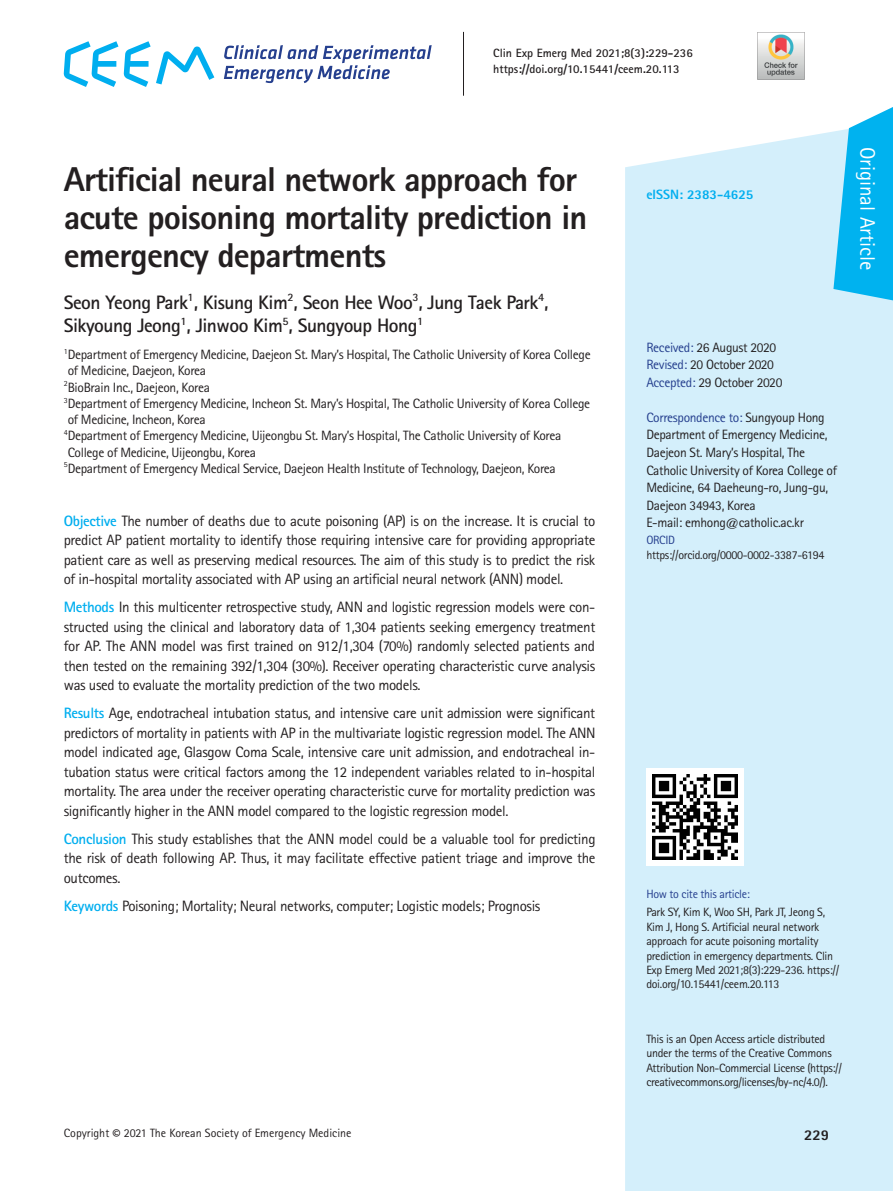
<style>
.page{position:relative;width:893px;height:1191px;background:#fff}
.page>*{position:absolute;margin:0;border:0;box-sizing:border-box;transform-origin:0 0}
.제목{font:800 34.5px/38px "Rotis Sans Serif Std";letter-spacing:-.025em;color:#231f20}
.t1{font:21px "Rotis Sans Serif Std";color:#fff}
.저자{font:700 19.5px/23.4px "Rotis Sans Serif Std";letter-spacing:-.025em;color:#231f20}
.초록{font:15px/19.5px "Rotis Sans Serif Std";letter-spacing:-.025em;color:#231f20;text-align:justify}
.t2{font:800 15px "Rotis Sans Serif Std";color:#231f20}
.소속{font:13.5px/16.2px "Rotis Sans Serif Std";letter-spacing:-.025em;color:#231f20}
.교신저자{font:13.5px/17.5px "Rotis Sans Serif Std";letter-spacing:-.025em;color:#231f20}
.교신저자-2{font:13.5px "Rotis Sans Serif Std";letter-spacing:-.025em;color:#253f8e}
.t3{font:800 13.5px "Rotis Sans Serif Std";color:#00aeef}
.인용주소본문{font:12px/14.4px "Rotis Sans Serif Std";letter-spacing:-.025em;color:#231f20}
.잡지볼륨{font:700 12px "Rotis Sans Serif Std";color:#231f20}
.인용주소본문-2{font:12px "Rotis Sans Serif Std";color:#231f20}
.교신저자-3{font:12px "Rotis Sans Serif Std";letter-spacing:-.025em;color:#231f20}
.인용주소볼드{font:12px "Rotis Sans Serif Std";letter-spacing:-.025em;color:#253f8e}
.교신저자-4{font:12px "Rotis Sans Serif Std";letter-spacing:-.025em;color:#253f8e}
.s1{font-weight:700;color:#00aeef}
.s2{color:#253f8e}
.s3{color:#231f20}
.s4{font-family:"Myriad Pro";font-weight:700}
</style>
<div class="page">
<div style="left:625px;top:131px;width:268px;height:1060px;background:#d4effb"></div>
<svg style="left:833px;top:107px;width:60px;height:193px;background:#31c0f1"></svg>
<svg style="left:64px;top:41px;width:54px;height:46px"></svg>
<svg style="left:124px;top:41px;width:90px;height:46px"></svg>
<svg style="left:224px;top:45px;width:208px;height:38px"></svg>
<hr style="left:463px;top:32px;width:1px;height:64px;background:#231f20">
<div style="left:646px;top:768px;width:98px;height:98px;background:#fff"></div>
<img style="left:653px;top:775px;width:85px;height:85px">
<img style="left:758px;top:32px;width:46px;height:47px">
<p class="잡지볼륨" style="left:493px;top:45px;width:201px">Clin Exp Emerg Med 2021;8(3):229-236</p>
<p class="잡지볼륨" style="left:493px;top:62px;width:188px">https://doi.org/10.15441/ceem.20.113</p>
<p class="제목" style="left:64px;top:160px;width:525px">Artificial neural network approach for acute poisoning mortality prediction in emergency departments</p>
<p class="저자" style="left:64px;top:290px;width:486px">Seon Yeong Park<sup>1</sup>, Kisung Kim<sup>2</sup>, Seon Hee Woo<sup>3</sup>, Jung Taek Park<sup>4</sup>,<br>Sikyoung Jeong<sup>1</sup>, Jinwoo Kim<sup>5</sup>, Sungyoup Hong<sup>1</sup></p>
<p class="소속" style="left:64px;top:346px;width:528px"><sup>1</sup>Department of Emergency Medicine, Daejeon St. Mary’s Hospital, The Catholic University of Korea College of Medicine, Daejeon, Korea</p>
<p class="소속" style="left:64px;top:379px;width:148px"><sup>2</sup>BioBrain Inc., Daejeon, Korea</p>
<p class="소속" style="left:64px;top:395px;width:528px"><sup>3</sup>Department of Emergency Medicine, Incheon St. Mary’s Hospital, The Catholic University of Korea College of Medicine, Incheon, Korea</p>
<p class="소속" style="left:64px;top:427px;width:499px"><sup>4</sup>Department of Emergency Medicine, Uijeongbu St. Mary’s Hospital, The Catholic University of Korea<br>College of Medicine, Uijeongbu, Korea</p>
<p class="소속" style="left:64px;top:460px;width:494px"><sup>5</sup>Department of Emergency Medical Service, Daejeon Health Institute of Technology, Daejeon, Korea</p>
<p class="초록" style="left:64px;top:511px;width:533px"><span class="s1">Objective</span> The number of deaths due to acute poisoning (AP) is on the increase. It is crucial to predict AP patient mortality to identify those requiring intensive care for providing appropriate patient care as well as preserving medical resources. The aim of this study is to predict the risk of in-hospital mortality associated with AP using an artificial neural network (ANN) model.</p>
<p class="초록" style="left:64px;top:597px;width:533px"><span class="s1">Methods</span> In this multicenter retrospective study, ANN and logistic regression models were con&shy;structed using the clinical and laboratory data of 1,304 patients seeking emergency treatment for AP. The ANN model was first trained on 912/1,304 (70%) randomly selected patients and then tested on the remaining 392/1,304 (30%). Receiver operating characteristic curve analysis was used to evaluate the mortality prediction of the two models.</p>
<p class="초록" style="left:64px;top:703px;width:533px"><span class="s1">Results</span> Age, endotracheal intubation status, and intensive care unit admission were significant predictors of mortality in patients with AP in the multivariate logistic regression model. The ANN model indicated age, Glasgow Coma Scale, intensive care unit admission, and endotracheal in&shy;tubation status were critical factors among the 12 independent variables related to in-hospital mortality. The area under the receiver operating characteristic curve for mortality prediction was significantly higher in the ANN model compared to the logistic regression model.</p>
<p class="초록" style="left:64px;top:829px;width:533px"><span class="s1">Conclusion</span> This study establishes that the ANN model could be a valuable tool for predicting the risk of death following AP. Thus, it may facilitate effective patient triage and improve the outcomes.</p>
<p class="초록" style="left:64px;top:896px;width:478px"><span class="s1">Keywords</span> Poisoning; Mortality; Neural networks, computer; Logistic models; Prognosis</p>
<p class="t3" style="left:646px;top:185px;width:109px">eISSN: 2383-4625</p>
<p class="t1" style="left:880px;top:147px;width:125px;rotate:90deg">Original Article</p>
<p class="교신저자" style="left:646px;top:338px;width:131px"><span class="s2">Received:</span> 26 August 2020</p>
<p class="교신저자" style="left:646px;top:356px;width:129px"><span class="s2">Revised:</span> 20 October 2020</p>
<p class="교신저자" style="left:646px;top:373px;width:138px"><span class="s2">Accepted:</span> 29 October 2020</p>
<p class="교신저자-2" style="left:646px;top:409px;width:180px">Correspondence to: <span class="s3">Sungyoup Hong</span></p>
<p class="교신저자" style="left:646px;top:426px;width:192px">Department of Emergency Medicine, Daejeon St. Mary’s Hospital, The Catholic University of Korea College of Medicine, 64 Daeheung-ro, Jung-gu, Daejeon 34943, Korea</p>
<p class="교신저자" style="left:646px;top:514px;width:159px">E-mail: emhong@catholic.ac.kr</p>
<p class="교신저자-4" style="left:646px;top:532px;width:30px">ORCID</p>
<p class="교신저자-3" style="left:646px;top:548px;width:180px">https://orcid.org/0000-0002-3387-6194</p>
<p class="인용주소볼드" style="left:646px;top:886px;width:105px">How to cite this article:</p>
<p class="인용주소본문" style="left:646px;top:905px;width:195px">Park SY, Kim K, Woo SH, Park JT, Jeong S, Kim J, Hong S. Artificial neural network approach for acute poisoning mortality prediction in emergency departments. Clin Exp Emerg Med 2021;8(3):229-236. https:// doi.org/10.15441/ceem.20.113</p>
<p class="인용주소본문" style="left:646px;top:1031px;width:197px">This is an Open Access article distributed under the terms of the Creative Commons Attribution Non-Commercial License (https:// creativecommons.org/licenses/by-nc/4.0/).</p>
<p class="인용주소본문-2" style="left:64px;top:1126px;width:289px">Copyright <span class="s4">©</span> 2021 The Korean Society of Emergency Medicine</p>
<p class="t2" style="left:804px;top:1125px;width:27px">229</p>
</div>
